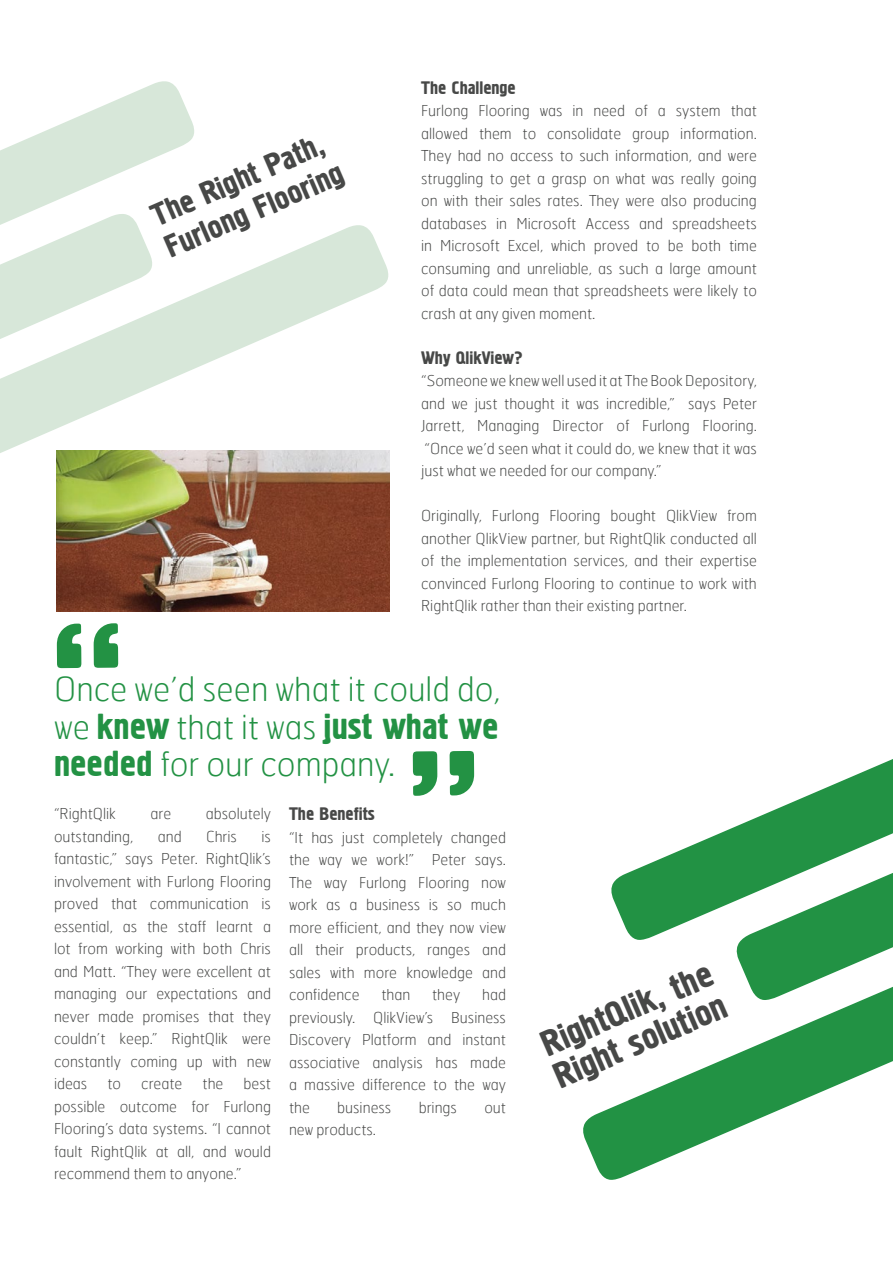
<style>
.page{position:relative;width:893px;height:1263px;background:#fff}
.page>*{position:absolute;margin:0;border:0;box-sizing:border-box;transform-origin:0 0}
.t1{font:36px "Hermes";color:#474847}
.t2{font:36px "Hermes";color:#239244}
.t3{font:100 33px "Hermes";color:#239244}
.t4{font:31.5px "Hermes";color:#474847}
.t5{font:18px "Hermes";color:#474847}
.t6{font:100 15px/22.5px "Hermes";color:#474847;text-align:justify}
.s1{font-weight:100;font-size:33px}
.s2{font-weight:400;font-size:36px}
</style>
<div class="page">
<svg style="left:0;top:225px;width:390px;height:244px"></svg>
<svg style="left:0;top:81px;width:197px;height:292px"></svg>
<svg style="left:611px;top:759px;width:282px;height:178px"></svg>
<svg style="left:583px;top:937px;width:310px;height:243px"></svg>
<svg style="left:735px;top:842px;width:158px;height:158px"></svg>
<img style="left:57px;top:451px;width:333px;height:160px">
<svg style="left:57px;top:623px;width:61px;height:45px"></svg>
<svg style="left:413px;top:751px;width:61px;height:45px"></svg>
<p class="t4" style="left:146px;top:200px;width:186px;rotate:-23deg">The Right Path,</p>
<p class="t4" style="left:159px;top:231px;width:193px;rotate:-23deg">Furlong Flooring</p>
<p class="t5" style="left:421px;top:77px;width:96px">The Challenge</p>
<p class="t6" style="left:421px;top:99px;width:337px">Furlong Flooring was in need of a system that allowed them to consolidate group information.<br>They had no access to such information, and were struggling to get a grasp on what was really going on with their sales rates. They were also producing databases in Microsoft Access and spreadsheets in Microsoft Excel, which proved to be both time consuming and unreliable, as such a large amount of data could mean that spreadsheets were likely to crash at any given moment.</p>
<p class="t5" style="left:421px;top:347px;width:103px">Why QlikView?</p>
<p class="t6" style="left:421px;top:369px;width:337px">“Someone we knew well used it at The Book Depository, and we just thought it was incredible,” says Peter Jarrett, Managing Director of Furlong Flooring. “Once we’d seen what it could do, we knew that it was just what we needed for our company.”</p>
<p class="t6" style="left:421px;top:504px;width:337px">Originally, Furlong Flooring bought QlikView from another QlikView partner, but RightQlik conducted all of the implementation services, and their expertise convinced Furlong Flooring to continue to work with RightQlik rather than their existing partner.</p>
<p class="t3" style="left:54px;top:669px;width:448px">Once we’d seen what it could do,</p>
<p class="t2" style="left:54px;top:706px;width:446px"><span class="s1">we</span> knew <span class="s1">that it was</span> just what we</p>
<p class="t3" style="left:54px;top:744px;width:343px"><span class="s2">needed</span> for our company.</p>
<p class="t6" style="left:54px;top:802px;width:63px">“RightQlik</p>
<p class="t6" style="left:150px;top:802px;width:22px">are</p>
<p class="t6" style="left:206px;top:802px;width:67px">absolutely</p>
<p class="t6" style="left:54px;top:825px;width:81px">outstanding,</p>
<p class="t6" style="left:158px;top:825px;width:25px">and</p>
<p class="t6" style="left:206px;top:825px;width:32px">Chris</p>
<p class="t6" style="left:54px;top:825px;width:219px;text-indent:207px">is fantastic,” says Peter. RightQlik’s involvement with Furlong Flooring proved that communication is essential, as the staff learnt a lot from working with both Chris and Matt. “They were excellent at managing our expectations and never made promises that they couldn’t keep.” RightQlik were constantly coming up with new ideas</p>
<p class="t6" style="left:54px;top:1072px;width:219px;text-indent:190px">best possible outcome for Furlong Flooring’s data systems. “I cannot fault RightQlik at all, and would recommend them to anyone.”</p>
<p class="t6" style="left:107px;top:1072px;width:15px">to</p>
<p class="t6" style="left:141px;top:1072px;width:43px">create</p>
<p class="t6" style="left:203px;top:1072px;width:22px">the</p>
<p class="t5" style="left:289px;top:804px;width:87px">The Benefits</p>
<p class="t6" style="left:289px;top:826px;width:219px">“It has just completely changed the way we work!” Peter says.<br>The way Furlong Flooring now work as a business is so much more efficient, and they now view all their products, ranges and sales with more knowledge and confidence</p>
<p class="t6" style="left:289px;top:983px;width:219px;text-indent:193px">had previously. QlikView’s Business Discovery Platform and instant associative analysis has made a massive difference to the way the</p>
<p class="t6" style="left:381px;top:983px;width:31px">than</p>
<p class="t6" style="left:432px;top:983px;width:30px">they</p>
<p class="t6" style="left:337px;top:1096px;width:56px">business</p>
<p class="t6" style="left:419px;top:1096px;width:40px">brings</p>
<p class="t6" style="left:484px;top:1096px;width:23px">out</p>
<p class="t6" style="left:289px;top:1118px;width:88px">new products.</p>
<p class="t1" style="left:535px;top:1028px;width:185px;rotate:-24deg">RightQlik, the</p>
<p class="t1" style="left:548px;top:1060px;width:186px;rotate:-24deg">Right solution</p>
</div>
